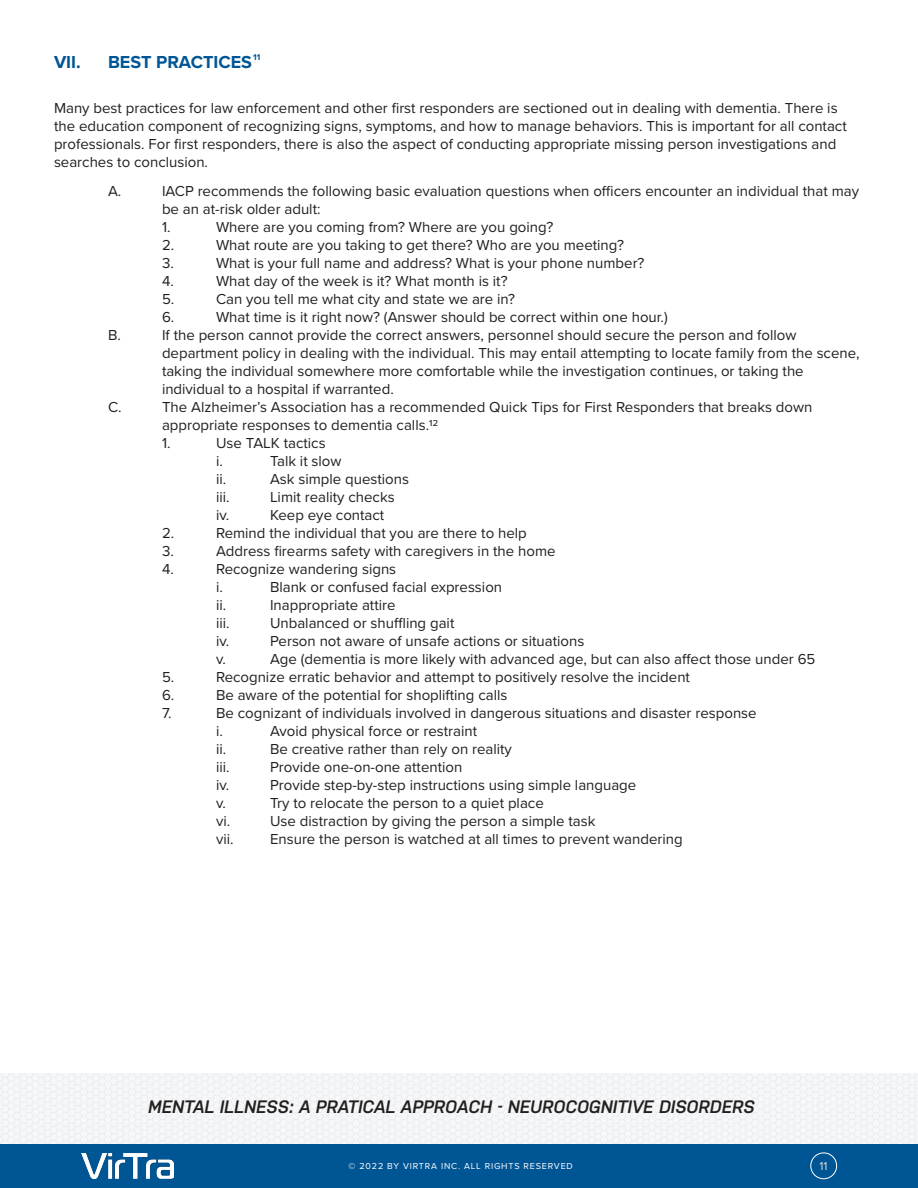
<style>
.page{position:relative;width:918px;height:1188px;background:#fff}
.page>*{position:absolute;margin:0;border:0;box-sizing:border-box;transform-origin:0 0}
.t1{font:italic 600 18px "Nudista";color:#231f20}
.Section_-_Tier1{font:700 18px "Proxima Nova";color:#005595}
.t2{font:15px/18px "Proxima Nova";color:#231f20}
.t3{font:12px "Proxima Nova";color:#dcdddf}
.t4{font:300 9.3px "Proxima Nova";letter-spacing:.075em;color:#e6e7e8}
.t5{font:9px "Proxima Nova";letter-spacing:.09em;color:#fff}
.t6{font:700 8.7px "Proxima Nova";color:#005595}
</style>
<div class="page">
<svg style="left:0;top:1073px;width:918px;height:71px"></svg>
<div style="left:0;top:1144px;width:918px;height:44px;background:#005595"></div>
<div style="left:810px;top:1153px;width:27px;height:26px;border:1px solid #fff;border-radius:50%"></div>
<img style="left:81px;top:1153px;width:92px;height:25px">
<p class="t6" style="left:253px;top:50px;width:9px">11</p>
<p class="Section_-_Tier1" style="left:54px;top:49px;width:28px">VII.</p>
<p class="Section_-_Tier1" style="left:108px;top:49px;width:146px">BEST PRACTICES</p>
<p class="t2" style="left:54px;top:99px;width:794px">Many best practices for law enforcement and other first responders are sectioned out in dealing with dementia. There is the education component of recognizing signs, symptoms, and how to manage behaviors. This is important for all contact professionals. For first responders, there is also the aspect of conducting appropriate missing person investigations and searches to conclusion.</p>
<p class="t2" style="left:108px;top:181px;width:15px">A.</p>
<p class="t2" style="left:162px;top:181px;width:699px">IACP recommends the following basic evaluation questions when officers encounter an individual that may be an at-risk older adult:</p>
<p class="t2" style="left:162px;top:217px;width:10px">1.</p>
<p class="t2" style="left:216px;top:217px;width:339px">Where are you coming from? Where are you going?</p>
<p class="t2" style="left:162px;top:235px;width:14px">2.</p>
<p class="t2" style="left:216px;top:235px;width:410px">What route are you taking to get there? Who are you meeting?</p>
<p class="t2" style="left:162px;top:253px;width:13px">3.</p>
<p class="t2" style="left:216px;top:253px;width:430px">What is your full name and address? What is your phone number?</p>
<p class="t2" style="left:162px;top:271px;width:13px">4.</p>
<p class="t2" style="left:216px;top:271px;width:293px">What day of the week is it? What month is it?</p>
<p class="t2" style="left:162px;top:289px;width:14px">5.</p>
<p class="t2" style="left:216px;top:289px;width:301px">Can you tell me what city and state we are in?</p>
<p class="t2" style="left:162px;top:307px;width:14px">6.</p>
<p class="t2" style="left:216px;top:307px;width:453px">What time is it right now? (Answer should be correct within one hour.)</p>
<p class="t2" style="left:108px;top:325px;width:14px">B.</p>
<p class="t2" style="left:162px;top:325px;width:699px">If the person cannot provide the correct answers, personnel should secure the person and follow department policy in dealing with the individual. This may entail attempting to locate family from the scene, taking the individual somewhere more comfortable while the investigation continues, or taking the individual to a hospital if warranted.</p>
<p class="t2" style="left:108px;top:397px;width:15px">C.</p>
<p class="t2" style="left:162px;top:397px;width:652px">The Alzheimer’s Association has a recommended Quick Tips for First Responders that breaks down appropriate responses to dementia calls.12</p>
<p class="t2" style="left:162px;top:433px;width:10px">1.</p>
<p class="t2" style="left:216px;top:433px;width:111px">Use TALK tactics</p>
<p class="t2" style="left:216px;top:451px;width:8px">i.</p>
<p class="t2" style="left:270px;top:451px;width:73px">Talk it slow</p>
<p class="t2" style="left:216px;top:469px;width:12px">ii.</p>
<p class="t2" style="left:270px;top:469px;width:141px">Ask simple questions</p>
<p class="t2" style="left:216px;top:487px;width:15px">iii.</p>
<p class="t2" style="left:270px;top:487px;width:126px">Limit reality checks</p>
<p class="t2" style="left:216px;top:505px;width:15px">iv.</p>
<p class="t2" style="left:270px;top:505px;width:116px">Keep eye contact</p>
<p class="t2" style="left:162px;top:523px;width:14px">2.</p>
<p class="t2" style="left:216px;top:523px;width:312px">Remind the individual that you are there to help</p>
<p class="t2" style="left:162px;top:541px;width:13px">3.</p>
<p class="t2" style="left:216px;top:541px;width:341px">Address firearms safety with caregivers in the home</p>
<p class="t2" style="left:162px;top:559px;width:13px">4.</p>
<p class="t2" style="left:216px;top:559px;width:182px">Recognize wandering signs</p>
<p class="t2" style="left:216px;top:577px;width:8px">i.</p>
<p class="t2" style="left:270px;top:577px;width:234px">Blank or confused facial expression</p>
<p class="t2" style="left:216px;top:595px;width:12px">ii.</p>
<p class="t2" style="left:270px;top:595px;width:127px">Inappropriate attire</p>
<p class="t2" style="left:216px;top:613px;width:15px">iii.</p>
<p class="t2" style="left:270px;top:613px;width:186px">Unbalanced or shuffling gait</p>
<p class="t2" style="left:216px;top:631px;width:15px">iv.</p>
<p class="t2" style="left:270px;top:631px;width:316px">Person not aware of unsafe actions or situations</p>
<p class="t2" style="left:216px;top:649px;width:11px">v.</p>
<p class="t2" style="left:270px;top:649px;width:547px">Age (dementia is more likely with advanced age, but can also affect those under 65</p>
<p class="t2" style="left:162px;top:667px;width:14px">5.</p>
<p class="t2" style="left:216px;top:667px;width:476px">Recognize erratic behavior and attempt to positively resolve the incident</p>
<p class="t2" style="left:162px;top:685px;width:14px">6.</p>
<p class="t2" style="left:216px;top:685px;width:293px">Be aware of the potential for shoplifting calls</p>
<p class="t2" style="left:162px;top:703px;width:11px">7.</p>
<p class="t2" style="left:216px;top:703px;width:542px">Be cognizant of individuals involved in dangerous situations and disaster response</p>
<p class="t2" style="left:216px;top:721px;width:8px">i.</p>
<p class="t2" style="left:270px;top:721px;width:209px">Avoid physical force or restraint</p>
<p class="t2" style="left:216px;top:739px;width:12px">ii.</p>
<p class="t2" style="left:270px;top:739px;width:243px">Be creative rather than rely on reality</p>
<p class="t2" style="left:216px;top:757px;width:15px">iii.</p>
<p class="t2" style="left:270px;top:757px;width:194px">Provide one-on-one attention</p>
<p class="t2" style="left:216px;top:775px;width:15px">iv.</p>
<p class="t2" style="left:270px;top:775px;width:368px">Provide step-by-step instructions using simple language</p>
<p class="t2" style="left:216px;top:793px;width:11px">v.</p>
<p class="t2" style="left:270px;top:793px;width:275px">Try to relocate the person to a quiet place</p>
<p class="t2" style="left:216px;top:811px;width:16px">vi.</p>
<p class="t2" style="left:270px;top:811px;width:327px">Use distraction by giving the person a simple task</p>
<p class="t2" style="left:216px;top:829px;width:19px">vii.</p>
<p class="t2" style="left:270px;top:829px;width:414px">Ensure the person is watched at all times to prevent wandering</p>
<p class="t1" style="left:148px;top:1096px;width:608px">MENTAL ILLNESS: A PRATICAL APPROACH - NEUROCOGNITIVE DISORDERS</p>
<p class="t5" style="left:349px;top:1159px;width:226px">© 2022 BY VIRTRA INC. ALL RIGHTS RESERVED</p>
<p class="t4" style="left:349px;top:1164px;width:221px">© 2018 BY VIRTRA INC. ALL RIGHTS RESERVED</p>
<p class="t3" style="left:819px;top:1157px;width:10px">11</p>
</div>
